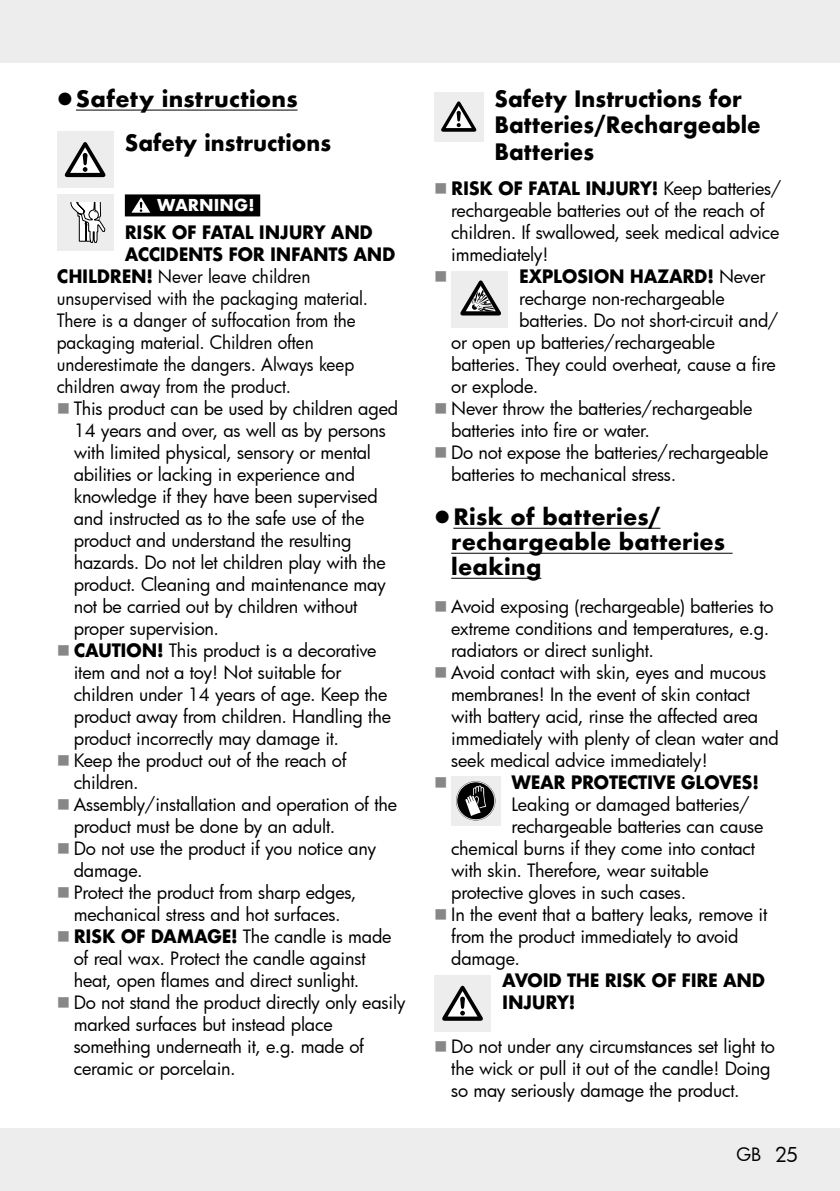
<style>
.page{position:relative;width:840px;height:1191px;background:#fff}
.page>*{position:absolute;margin:0;border:0;box-sizing:border-box;transform-origin:0 0}
.t1{font:700 22px/25px "Futura";letter-spacing:.005em;color:#000}
.t2{font:700 22px/26.4px "Futura";letter-spacing:.005em;color:#000;scale:.95 1}
.t3{font:18px/22px "Futura";letter-spacing:-.01em;color:#000}
.t4{font:18px "Futura";letter-spacing:-.01em;color:#000;scale:.95 1}
.t5{font:700 18px/22px "Futura";letter-spacing:-.02em;color:#000;scale:.95 1}
.t6{font:700 16px "Futura";color:#fff}
.s1{font-weight:700}
.s2{font-weight:400}
.s3{font-size:20px}
</style>
<div class="page">
<div style="left:0;top:0;width:839px;height:62px;background:#ededed"></div>
<div style="left:0;top:1128px;width:839px;height:63px;background:#ededed"></div>
<hr style="left:76px;top:110px;width:221px;height:1px;background:#000">
<div style="left:125px;top:194px;width:135px;height:22px;background:#000"></div>
<div style="left:57px;top:131px;width:56px;height:57px;background:#ededed"></div>
<svg style="left:65px;top:142px;width:40px;height:35px"></svg>
<div style="left:57px;top:194px;width:56px;height:57px;background:#ededed"></div>
<svg style="left:70px;top:203px;width:35px;height:40px"></svg>
<svg style="left:131px;top:197px;width:19px;height:16px"></svg>
<hr style="left:453px;top:528px;width:207px;height:1px;background:#000">
<hr style="left:451px;top:553px;width:281px;height:1px;background:#000">
<hr style="left:451px;top:578px;width:90px;height:1px;background:#000">
<div style="left:434px;top:92px;width:49px;height:49px;background:#ededed"></div>
<svg style="left:441px;top:101px;width:35px;height:31px"></svg>
<div style="left:451px;top:271px;width:56px;height:56px;background:#ededed"></div>
<svg style="left:460px;top:280px;width:40px;height:35px"></svg>
<div style="left:451px;top:776px;width:49px;height:49px;background:#ededed"></div>
<svg style="left:456px;top:781px;width:39px;height:39px"></svg>
<div style="left:434px;top:975px;width:56px;height:56px;background:#ededed"></div>
<svg style="left:442px;top:985px;width:40px;height:35px"></svg>
<p class="t1" style="left:125px;top:77px;width:208px;line-height:44px;text-indent:-49px">Safety instructions<br>Safety instructions</p>
<p class="t6" style="left:157px;top:193px;width:99px">WARNING!</p>
<p class="t5" style="left:125px;top:221px;width:262px">RISK OF FATAL INJURY AND</p>
<p class="t5" style="left:125px;top:243px;width:286px">ACCIDENTS FOR INFANTS AND</p>
<p class="t4" style="left:57px;top:264px;width:268px"><span class="s1">CHILDREN!</span> Never leave children</p>
<p class="t4" style="left:57px;top:286px;width:325px">unsupervised with the packaging material.</p>
<p class="t4" style="left:57px;top:308px;width:316px">There is a danger of suffocation from the</p>
<p class="t4" style="left:57px;top:330px;width:272px">packaging material. Children often</p>
<p class="t4" style="left:57px;top:352px;width:314px">underestimate the dangers. Always keep</p>
<p class="t4" style="left:57px;top:374px;width:244px">children away from the product.</p>
<p class="t3" style="left:74px;top:397px;width:326px">This product can be used by children aged</p>
<p class="t3" style="left:74px;top:419px;width:313px">14 years and over, as well as by persons</p>
<p class="t3" style="left:74px;top:441px;width:298px">with limited physical, sensory or mental</p>
<p class="t3" style="left:74px;top:463px;width:283px">abilities or lacking in experience and</p>
<p class="t3" style="left:74px;top:485px;width:305px">knowledge if they have been supervised</p>
<p class="t3" style="left:74px;top:507px;width:292px">and instructed as to the safe use of the</p>
<p class="t3" style="left:74px;top:529px;width:279px">product and understand the resulting</p>
<p class="t3" style="left:74px;top:551px;width:313px">hazards. Do not let children play with the</p>
<p class="t3" style="left:74px;top:573px;width:313px">product. Cleaning and maintenance may</p>
<p class="t3" style="left:74px;top:595px;width:285px">not be carried out by children without</p>
<p class="t3" style="left:74px;top:617px;width:143px">proper supervision.</p>
<p class="t3" style="left:74px;top:639px;width:304px"><span class="s1">CAUTION!</span> This product is a decorative</p>
<p class="t3" style="left:74px;top:661px;width:269px">item and not a toy! Not suitable for</p>
<p class="t3" style="left:74px;top:683px;width:315px">children under 14 years of age. Keep the</p>
<p class="t3" style="left:74px;top:705px;width:318px">product away from children. Handling the</p>
<p class="t3" style="left:74px;top:727px;width:263px">product incorrectly may damage it.</p>
<p class="t3" style="left:74px;top:749px;width:274px">Keep the product out of the reach of</p>
<p class="t3" style="left:74px;top:771px;width:63px">children.</p>
<p class="t3" style="left:74px;top:793px;width:325px">Assembly/installation and operation of the</p>
<p class="t3" style="left:74px;top:815px;width:259px">product must be done by an adult.</p>
<p class="t3" style="left:74px;top:837px;width:304px">Do not use the product if you notice any</p>
<p class="t3" style="left:74px;top:859px;width:67px">damage.</p>
<p class="t3" style="left:74px;top:881px;width:284px">Protect the product from sharp edges,</p>
<p class="t3" style="left:74px;top:903px;width:265px">mechanical stress and hot surfaces.</p>
<p class="t3" style="left:74px;top:925px;width:319px"><span class="s1">RISK OF DAMAGE!</span> The candle is made</p>
<p class="t3" style="left:74px;top:947px;width:293px">of real wax. Protect the candle against</p>
<p class="t3" style="left:74px;top:969px;width:287px">heat, open flames and direct sunlight.</p>
<p class="t3" style="left:74px;top:991px;width:333px">Do not stand the product directly only easily</p>
<p class="t3" style="left:74px;top:1013px;width:260px">marked surfaces but instead place</p>
<p class="t3" style="left:74px;top:1035px;width:291px">something underneath it, e.g. made of</p>
<p class="t3" style="left:74px;top:1057px;width:160px">ceramic or porcelain.</p>
<p class="t2" style="left:494px;top:86px;width:281px">Safety Instructions for<br>Batteries/Rechargeable<br>Batteries</p>
<p class="t3" style="left:451px;top:177px;width:331px"><span class="s1">RISK OF FATAL INJURY!</span> Keep batteries/ rechargeable batteries out of the reach of children. If swallowed, seek medical advice immediately!</p>
<p class="t5" style="left:519px;top:265px;width:261px">EXPLOSION HAZARD! <span class="s2">Never</span></p>
<p class="t3" style="left:519px;top:287px;width:207px">recharge non-rechargeable</p>
<p class="t3" style="left:519px;top:309px;width:260px">batteries. Do not short-circuit and/</p>
<p class="t3" style="left:451px;top:331px;width:265px">or open up batteries/rechargeable</p>
<p class="t3" style="left:451px;top:353px;width:326px">batteries. They could overheat, cause a fire</p>
<p class="t3" style="left:451px;top:375px;width:85px">or explode.</p>
<p class="t3" style="left:451px;top:397px;width:302px">Never throw the batteries/rechargeable</p>
<p class="t3" style="left:451px;top:419px;width:200px">batteries into fire or water.</p>
<p class="t3" style="left:451px;top:441px;width:319px">Do not expose the batteries/rechargeable</p>
<p class="t3" style="left:451px;top:463px;width:223px">batteries to mechanical stress.</p>
<p class="t1" style="left:451px;top:504px;width:275px">Risk of batteries/ rechargeable batteries leaking</p>
<p class="t3" style="left:451px;top:595px;width:329px">Avoid exposing (rechargeable) batteries to extreme conditions and temperatures, e. g. radiators or direct sunlight.<br>Avoid contact with skin, eyes and mucous membranes! In the event of skin contact with battery acid, rinse the affected area immediately with plenty of clean water and seek medical advice immediately!</p>
<p class="t5" style="left:511px;top:771px;width:262px">WEAR PROTECTIVE GLOVES!</p>
<p class="t3" style="left:511px;top:793px;width:239px">Leaking or damaged batteries/</p>
<p class="t3" style="left:511px;top:815px;width:253px">rechargeable batteries can cause</p>
<p class="t3" style="left:451px;top:837px;width:305px">chemical burns if they come into contact</p>
<p class="t3" style="left:451px;top:859px;width:259px">with skin. Therefore, wear suitable</p>
<p class="t3" style="left:451px;top:881px;width:233px">protective gloves in such cases.</p>
<p class="t3" style="left:451px;top:903px;width:317px">In the event that a battery leaks, remove it</p>
<p class="t3" style="left:451px;top:925px;width:289px">from the product immediately to avoid</p>
<p class="t3" style="left:451px;top:947px;width:67px">damage.</p>
<p class="t5" style="left:502px;top:969px;width:278px">AVOID THE RISK OF FIRE AND<br>INJURY!</p>
<p class="t3" style="left:451px;top:1035px;width:325px">Do not under any circumstances set light to the wick or pull it out of the candle! Doing so may seriously damage the product.</p>
<p class="t3" style="left:736px;top:1143px;width:63px">GB <span class="s3">25</span></p>
</div>
